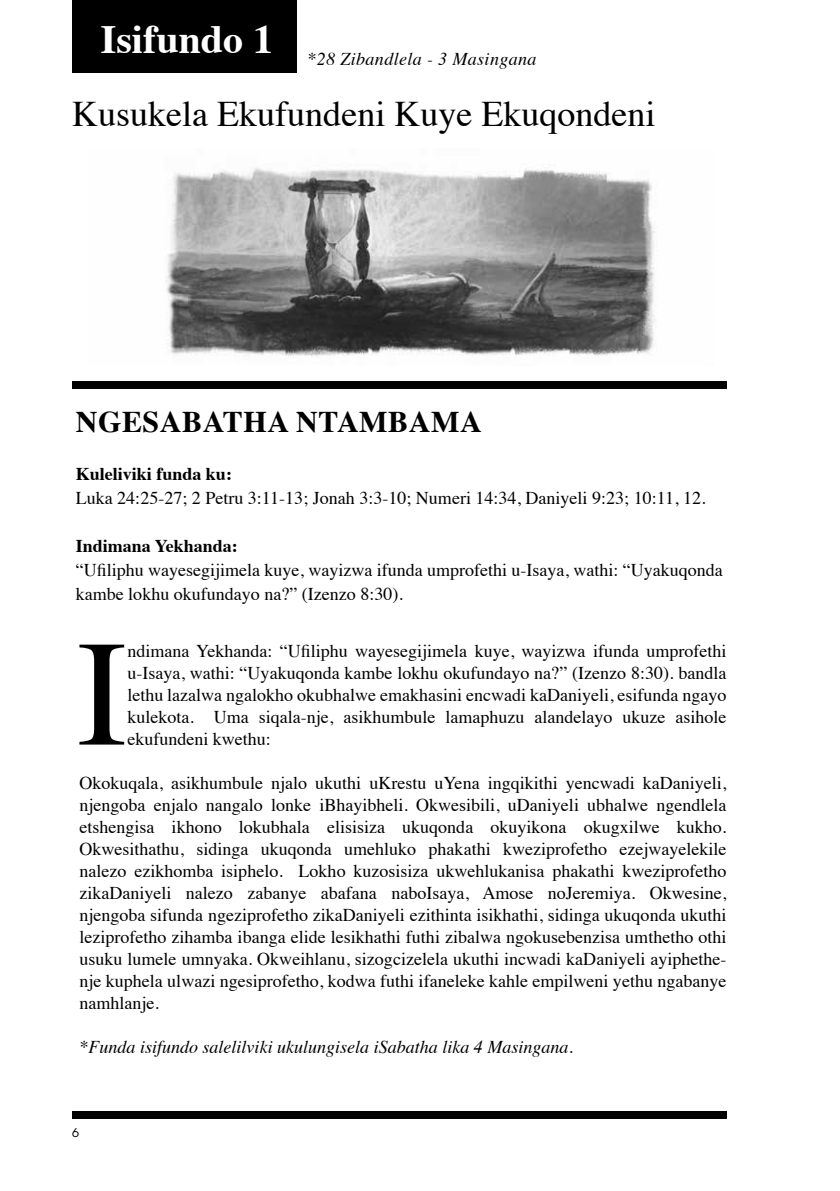
<style>
.page{position:relative;width:840px;height:1191px;background:#fff}
.page>*{position:absolute;margin:0;border:0;box-sizing:border-box;transform-origin:0 0}
.t1{font:151px "Times";color:#000}
.t2{font:700 40px "Times";color:#fff}
.t3{font:36px "Times";color:#000}
.t4{font:700 30px "Times";letter-spacing:.02em;color:#000}
.t5{font:18px/22px "Times";color:#000;text-align:justify}
.t6{font:italic 18px "Times";color:#000}
.t7{font:700 18px "Times";color:#000}
.t8{font:italic 18px "Times";letter-spacing:.02em;color:#000}
.t9{font:12px "ITC Avant Garde Std";color:#000}
</style>
<div class="page">
<div style="left:72px;top:1111px;width:654px;height:8px;background:#000"></div>
<div style="left:72px;top:0;width:225px;height:72px;background:#000"></div>
<div style="left:72px;top:382px;width:654px;height:7px;background:#000"></div>
<img style="left:165px;top:167px;width:490px;height:189px">
<h2 class="t2" style="left:101px;top:1px;width:174px">Isifundo 1</h2>
<p class="t8" style="left:307px;top:43px;width:230px">*28 Zibandlela - 3 Masingana</p>
<h3 class="t3" style="left:72px;top:80px;width:584px">Kusukela Ekufundeni Kuye Ekuqondeni</h3>
<h3 class="t4" style="left:76px;top:393px;width:407px">NGESABATHA NTAMBAMA</h3>
<p class="t7" style="left:76px;top:456px;width:158px">Kuleliviki funda ku:</p>
<p class="t5" style="left:76px;top:485px;width:631px">Luka 24:25-27; 2 Petru 3:11-13; Jonah 3:3-10; Numeri 14:34, Daniyeli 9:23; 10:11, 12.</p>
<p class="t7" style="left:76px;top:528px;width:163px">Indimana Yekhanda:</p>
<p class="t5" style="left:76px;top:556px;width:648px;line-height:24px">“Ufiliphu wayesegijimela kuye, wayizwa ifunda umprofethi u-Isaya, wathi: “Uyakuqonda kambe lokhu okufundayo na?” (Izenzo 8:30).</p>
<h1 class="t1" style="left:77px;top:552px;width:52px">I</h1>
<p class="t5" style="left:127px;top:638px;width:600px">ndimana Yekhanda: “Ufiliphu wayesegijimela kuye, wayizwa ifunda umprofethi u-Isaya, wathi: “Uyakuqonda kambe lokhu okufundayo na?” (Izenzo 8:30). bandla lethu lazalwa ngalokho okubhalwe emakhasini encwadi kaDaniyeli, esifunda ngayo kulekota. Uma siqala-nje, asikhumbule lamaphuzu alandelayo ukuze asihole ekufundeni kwethu:</p>
<p class="t5" style="left:79px;top:770px;width:648px">Okokuqala, asikhumbule njalo ukuthi uKrestu uYena ingqikithi yencwadi kaDaniyeli, njengoba enjalo nangalo lonke iBhayibheli. Okwesibili, uDaniyeli ubhalwe ngendlela etshengisa ikhono lokubhala elisisiza ukuqonda okuyikona okugxilwe kukho.<br>Okwesithathu, sidinga ukuqonda umehluko phakathi kweziprofetho ezejwayelekile nalezo ezikhomba isiphelo. Lokho kuzosisiza ukwehlukanisa phakathi kweziprofetho zikaDaniyeli nalezo zabanye abafana naboIsaya, Amose noJeremiya. Okwesine, njengoba sifunda ngeziprofetho zikaDaniyeli ezithinta isikhathi, sidinga ukuqonda ukuthi leziprofetho zihamba ibanga elide lesikhathi futhi zibalwa ngokusebenzisa umthetho othi usuku lumele umnyaka. Okweihlanu, sizogcizelela ukuthi incwadi kaDaniyeli ayiphethe&shy;nje kuphela ulwazi ngesiprofetho, kodwa futhi ifaneleke kahle empilweni yethu ngabanye namhlanje.</p>
<p class="t6" style="left:79px;top:1031px;width:495px">*Funda isifundo salelilviki ukulungisela iSabatha lika 4 Masingana.</p>
<p class="t9" style="left:72px;top:1125px;width:8px">6</p>
</div>
